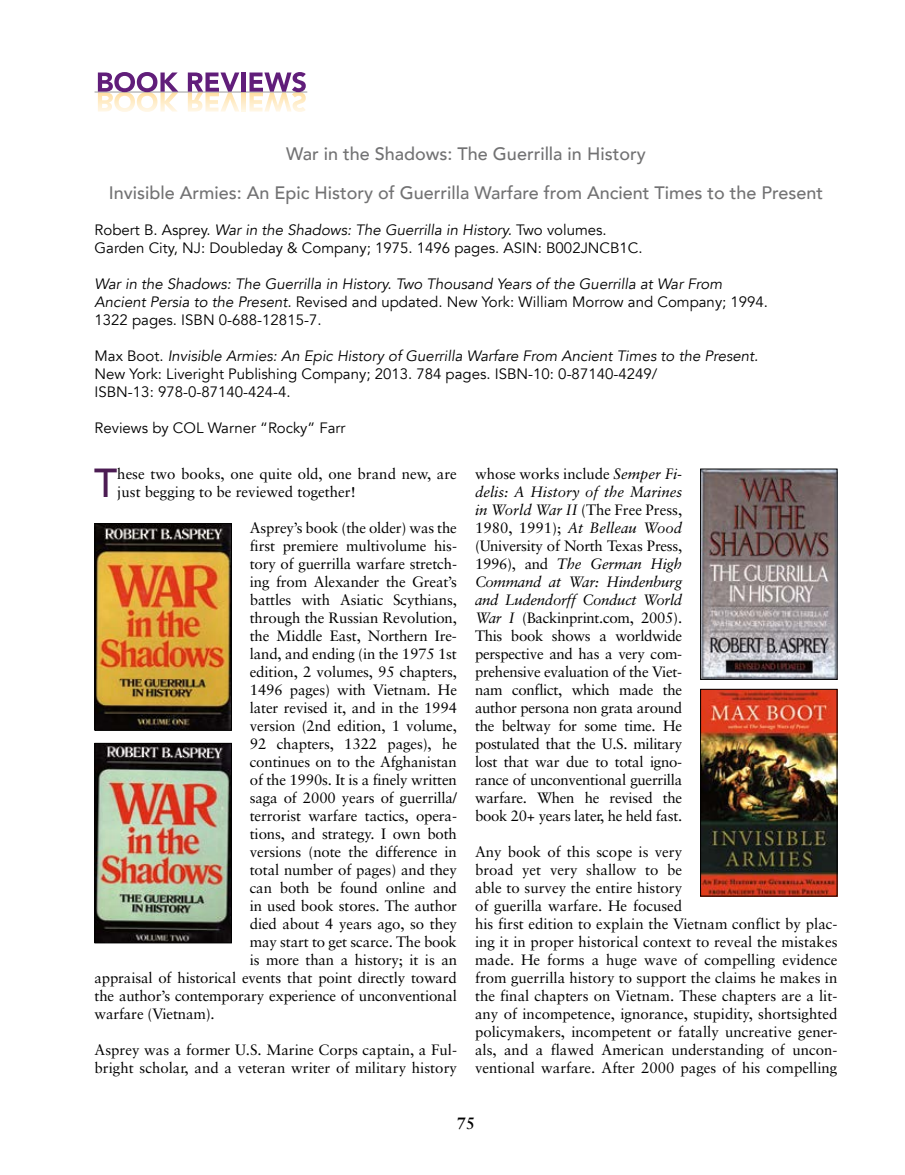
<style>
.page{position:relative;width:905px;height:1175px;background:#fff}
.page>*{position:absolute;margin:0;border:0;box-sizing:border-box;transform-origin:0 0}
.t1{font:500 40.35px "Avenir";color:#4c1c53}
.t2{font:500 18px/39px "Avenir";color:#727273;text-align:center}
.t3{font:700 16.5px "Sabon";color:#000}
.t4{font:15px/18px "Sabon";letter-spacing:-.01em;color:#000}
.t5{font:15px/18px "Avenir";color:#000}
.t6{font:italic 15px/18px "Avenir";color:#000}
.s1{font-style:italic}
.s2{font-style:normal}
</style>
<div class="page">
<img style="left:98px;top:93px;width:37px;height:19px">
<img style="left:137px;top:93px;width:20px;height:19px">
<img style="left:160px;top:93px;width:18px;height:18px">
<img style="left:188px;top:93px;width:15px;height:18px">
<img style="left:205px;top:93px;width:34px;height:18px">
<img style="left:249px;top:93px;width:57px;height:19px">
<hr style="left:94px;top:92px;width:213px;height:1px;background:#9b9b9c">
<svg style="left:98px;top:72px;width:80px;height:20px"></svg>
<svg style="left:188px;top:72px;width:51px;height:20px"></svg>
<hr style="left:241px;top:72px;width:4px;height:20px;background:#611e7a">
<svg style="left:249px;top:72px;width:57px;height:20px"></svg>
<img style="left:96px;top:525px;width:134px;height:203px">
<div style="left:94px;top:523px;width:138px;height:207px;border:1px solid #000"></div>
<img style="left:96px;top:745px;width:134px;height:196px">
<div style="left:94px;top:743px;width:138px;height:200px;border:1px solid #000"></div>
<img style="left:702px;top:470px;width:133px;height:208px">
<div style="left:700px;top:468px;width:137px;height:212px;border:1px solid #000"></div>
<img style="left:702px;top:691px;width:133px;height:203px">
<div style="left:700px;top:689px;width:137px;height:207px;border:1px solid #000"></div>
<p class="t2" style="left:109px;top:133px;width:716px">War in the Shadows: The Guerrilla in History<br>Invisible Armies: An Epic History of Guerrilla Warfare from Ancient Times to the Present</p>
<p class="t5" style="left:94px;top:221px;width:549px">Robert B. Asprey. <span class="s1">War in the Shadows: The Guerrilla in History.</span> Two volumes.<br>Garden City, NJ: Doubleday &amp; Company; 1975. 1496 pages. ASIN: B002JNCB1C.</p>
<p class="t6" style="left:94px;top:275px;width:675px">War in the Shadows: The Guerrilla in History. Two Thousand Years of the Guerrilla at War From<br>Ancient Persia to the Present. <span class="s2">Revised and updated. New York: William M orrow and Company; 1994.<br>1322 pages. ISBN 0-688-12815-7.</span></p>
<p class="t5" style="left:94px;top:347px;width:665px">M ax Boot. <span class="s1">Invisible Armies: An Epic History of Guerrilla Warfare From Ancient Times to the Present.<br></span>New York: Liveright Publishing Company; 2013. 784 pages. ISBN-10: 0-87140-4249/<br>ISBN-13: 978-0-87140-424-4.</p>
<p class="t5" style="left:94px;top:419px;width:252px">Reviews by COL Warner “Rocky” Farr</p>
<h1 class="t1" style="left:94px;top:448px;width:25px">T</h1>
<p class="t4" style="left:117px;top:465px;width:341px">hese two books, one quite old, one brand new, are just begging to be reviewed together!</p>
<p class="t4" style="left:250px;top:519px;width:209px">Asprey’s book (the older) was the</p>
<p class="t4" style="left:250px;top:537px;width:209px">first premiere multivolume his-</p>
<p class="t4" style="left:250px;top:555px;width:209px">tory of guerrilla warfare stretch-</p>
<p class="t4" style="left:250px;top:573px;width:209px">ing from Alexander the Great’s</p>
<p class="t4" style="left:250px;top:591px;width:209px">battles with Asiatic Scythians,</p>
<p class="t4" style="left:250px;top:609px;width:209px">through the Russian Revolution,</p>
<p class="t4" style="left:250px;top:627px;width:209px">the Middle East, Northern Ire-</p>
<p class="t4" style="left:250px;top:645px;width:209px">land, and ending (in the 1975 1st</p>
<p class="t4" style="left:250px;top:663px;width:209px">edition, 2 volumes, 95 chapters,</p>
<p class="t4" style="left:250px;top:681px;width:209px">1496 pages) with Vietnam. He</p>
<p class="t4" style="left:250px;top:699px;width:209px">later revised it, and in the 1994</p>
<p class="t4" style="left:250px;top:717px;width:209px">version (2nd edition, 1 volume,</p>
<p class="t4" style="left:250px;top:735px;width:209px">92 chapters, 1322 pages), he</p>
<p class="t4" style="left:250px;top:753px;width:209px">continues on to the Afghanistan</p>
<p class="t4" style="left:250px;top:771px;width:209px">of the 1990s. It is a finely written</p>
<p class="t4" style="left:250px;top:789px;width:209px">saga of 2000 years of guerrilla/</p>
<p class="t4" style="left:250px;top:807px;width:209px">terrorist warfare tactics, opera-</p>
<p class="t4" style="left:250px;top:825px;width:209px">tions, and strategy. I own both</p>
<p class="t4" style="left:250px;top:843px;width:209px">versions (note the difference in</p>
<p class="t4" style="left:250px;top:861px;width:209px">total number of pages) and they</p>
<p class="t4" style="left:250px;top:879px;width:209px">can both be found online and</p>
<p class="t4" style="left:250px;top:897px;width:209px">in used book stores. The author</p>
<p class="t4" style="left:250px;top:915px;width:209px">died about 4 years ago, so they</p>
<p class="t4" style="left:250px;top:933px;width:209px">may start to get scarce. The book</p>
<p class="t4" style="left:250px;top:951px;width:209px">is more than a history; it is an</p>
<p class="t4" style="left:95px;top:969px;width:364px">appraisal of historical events that point directly toward</p>
<p class="t4" style="left:95px;top:987px;width:364px">the author’s contemporary experience of unconventional</p>
<p class="t4" style="left:95px;top:1005px;width:122px">warfare (Vietnam).</p>
<p class="t4" style="left:95px;top:1041px;width:364px">Asprey was a former U.S. Marine Corps captain, a Ful&shy;bright scholar, and a veteran writer of military history</p>
<p class="t4" style="left:475px;top:465px;width:209px;text-align:justify">whose works include <span class="s1">Semper Fi&shy;delis: A History of the Marines in World War II</span> (The Free Press, 1980, 1991); <span class="s1">At Belleau Wood </span>(University of North Texas Press, 1996), and <span class="s1">The German High Command at War: Hindenburg and Ludendorff Conduct World War I</span> (Backinprint.com, 2005).<br>This book shows a worldwide perspective and has a very com&shy;prehensive evaluation of the Viet&shy;nam conflict, which made the author persona non grata around the beltway for some time. He postulated that the U.S. military lost that war due to total igno&shy;rance of unconventional guerrilla warfare. When he revised the book 20+ years later, he held fast.</p>
<p class="t4" style="left:475px;top:843px;width:364px">Any book of this scope is very<br>broad yet very shallow to be<br>able to survey the entire history<br>of guerilla warfare. He focused<br>his first edition to explain the Vietnam conflict by plac&shy;ing it in proper historical context to reveal the mistakes made. He forms a huge wave of compelling evidence from guerrilla history to support the claims he makes in the final chapters on Vietnam. These chapters are a lit&shy;any of incompetence, ignorance, stupidity, shortsighted policymakers, incompetent or fatally uncreative gener&shy;als, and a flawed American understanding of uncon&shy;ventional warfare. After 2000 pages of his compelling</p>
<p class="t3" style="left:457px;top:1112px;width:20px">75</p>
</div>
